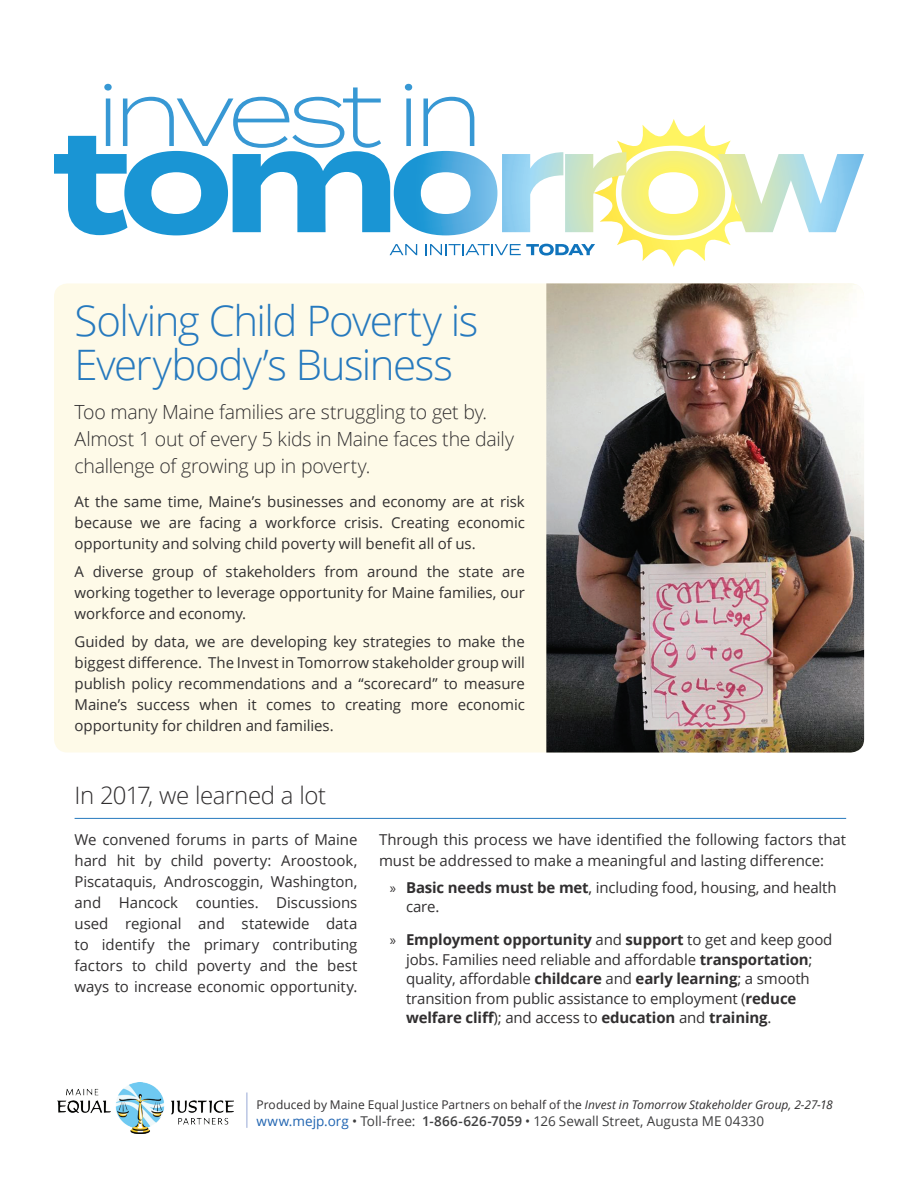
<style>
.page{position:relative;width:918px;height:1188px;background:#fff}
.page>*{position:absolute;margin:0;border:0;box-sizing:border-box;transform-origin:0 0}
.t1{font:300 42px/43.5px "Open Sans";letter-spacing:-.035em;color:#2679be}
.t2{font:300 24px "Open Sans";letter-spacing:-.015em;color:#312f30}
.t3{font:300 19.5px/27px "Open Sans";letter-spacing:-.015em;color:#312f30}
.t4{font:15px/21px "Open Sans";letter-spacing:-.005em;color:#312f30;text-align:justify}
.t5{font:13.5px "Open Sans";color:#3e3e3f}
.t6{font:12px "Open Sans";letter-spacing:.005em;color:#312f30}
.s1{font-family:"Myriad Pro"}
.s2{font-weight:700}
.s3{font-style:italic}
.s4{color:#2064b1}
.s5{font-weight:600}
</style>
<div class="page">
<div style="left:54px;top:283px;width:810px;height:470px;background:#fefae8;border-radius:14px"></div>
<img style="left:546px;top:283px;width:318px;height:470px">
<img style="left:57px;top:1083px;width:176px;height:51px">
<hr style="left:247px;top:1093px;width:1px;height:35px;background:#98a8d5">
<svg style="left:54px;top:84px;width:810px;height:183px"></svg>
<hr style="left:75px;top:818px;width:771px;height:1px;background:#2679be">
<h1 class="t1" style="left:75px;top:298px;width:405px">Solving Child Poverty is<br>Everybody’s Business</h1>
<h3 class="t3" style="left:75px;top:398px;width:441px">Too many Maine families are struggling to get by.<br>Almost 1 out of every 5 kids in Maine faces the daily challenge of growing up in poverty.</h3>
<p class="t4" style="left:75px;top:491px;width:452px">At the same time, Maine’s businesses and economy are at risk because we are facing a workforce crisis. Creating economic opportunity and solving child poverty will benefit all of us.</p>
<p class="t4" style="left:75px;top:561px;width:452px">A diverse group of stakeholders from around the state are working together to leverage opportunity for Maine families, our workforce and economy.</p>
<p class="t4" style="left:75px;top:631px;width:452px">Guided by data, we are developing key strategies to make the biggest difference. The Invest in Tomorrow stakeholder group will publish policy recommendations and a “scorecard” to measure Maine’s success when it comes to creating more economic opportunity for children and families.</p>
<h2 class="t2" style="left:75px;top:779px;width:253px">In 2017, we learned a lot</h2>
<p class="t4" style="left:75px;top:829px;width:284px">We convened forums in parts of Maine hard hit by child poverty: Aroostook, Piscataquis, Androscoggin, Washington, and Hancock counties. Discussions used regional and statewide data to identify the primary contributing factors to child poverty and the best ways to increase economic opportunity.</p>
<p class="t4" style="left:379px;top:829px;width:469px">Through this process we have identified the following factors that must be addressed to make a meaningful and lasting difference:</p>
<p class="t4" style="left:406px;top:877px;width:432px;line-height:19.5px;text-indent:-16px"><span class="s1">»</span> <span class="s2">Basic needs must be met</span>, including food, housing, and health care.</p>
<p class="t4" style="left:406px;top:930px;width:428px;line-height:19.5px;text-align:left;text-indent:-16px"><span class="s1">»</span> <span class="s2">Employment opportunity</span> and <span class="s2">support</span> to get and keep good jobs. Families need reliable and affordable <span class="s2">transportation</span>; quality, affordable <span class="s2">childcare</span> and <span class="s2">early learning</span>; a smooth transition from public assistance to employment (<span class="s2">reduce welfare cliff</span>); and access to <span class="s2">education</span> and <span class="s2">training</span>.</p>
<p class="t6" style="left:256px;top:1097px;width:578px">Produced by Maine Equal Justice Partners on behalf of the <span class="s3">Invest in Tomorrow Stakeholder Group, 2-27-18</span></p>
<p class="t5" style="left:256px;top:1112px;width:509px"><span class="s4">www.mejp.org</span> • Toll-free: <span class="s5">1-866-626-7059</span> • 126 Sewall Street, Augusta ME 04330</p>
</div>
